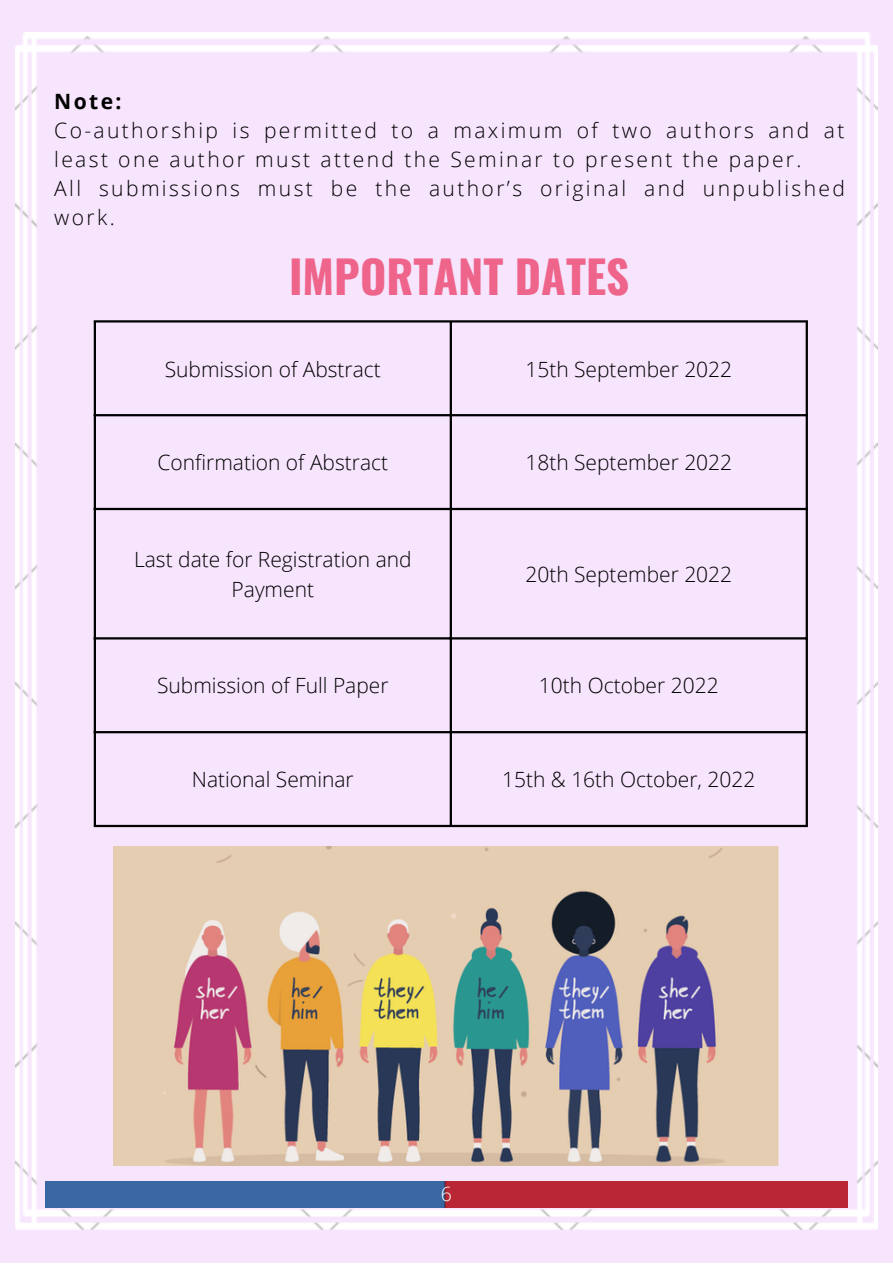
<style>
.page{position:relative;width:893px;height:1264px;background:#fff}
.page>*{position:absolute;margin:0;border:0;box-sizing:border-box;transform-origin:0 0}
.t1{font:700 45px "Oswald";color:#ee648a}
.t2{font:300 21.15px/29px "Open Sans";letter-spacing:.115em;color:#000}
.t3{font:700 21.15px "Open Sans";color:#000}
.t4{font:300 21px/29.2px "Open Sans";color:#000;text-align:center}
.t5{font:300 19.5px "Open Sans";color:#fff}
</style>
<div class="page">
<div style="left:0;top:0;width:892px;height:1262px;background:#f7e4fd"></div>
<img style="left:16px;top:33px;width:861px;height:1196px">
<hr style="left:94px;top:322px;width:2px;height:502px;background:#000">
<hr style="left:449px;top:322px;width:3px;height:502px;background:#000">
<hr style="left:805px;top:322px;width:2px;height:502px;background:#000">
<hr style="left:94px;top:320px;width:713px;height:2px;background:#000">
<hr style="left:94px;top:414px;width:713px;height:2px;background:#000">
<hr style="left:94px;top:508px;width:713px;height:2px;background:#000">
<hr style="left:94px;top:637px;width:713px;height:2px;background:#000">
<hr style="left:94px;top:731px;width:713px;height:2px;background:#000">
<hr style="left:94px;top:824px;width:713px;height:3px;background:#000">
<img style="left:45px;top:1181px;width:802px;height:26px">
<img style="left:113px;top:846px;width:665px;height:319px">
<p class="t3" style="left:54px;top:86px;width:69px">Note:</p>
<p class="t2" style="left:54px;top:115px;width:792px">Co-authorship is permitted to a maximum of two authors and at least one author must attend the Seminar to present the paper.<br>All submissions must be the author’s original and unpublished work.</p>
<h1 class="t1" style="left:289px;top:241px;width:342px">IMPORTANT DATES</h1>
<p class="t4" style="left:165px;top:354px;width:218px">Submission of Abstract</p>
<p class="t4" style="left:525px;top:354px;width:208px">15th September 2022</p>
<p class="t4" style="left:157px;top:447px;width:232px">Confirmation of Abstract</p>
<p class="t4" style="left:525px;top:447px;width:208px">18th September 2022</p>
<p class="t4" style="left:134px;top:544px;width:279px">Last date for Registration and<br>Payment</p>
<p class="t4" style="left:525px;top:559px;width:208px">20th September 2022</p>
<p class="t4" style="left:157px;top:670px;width:233px">Submission of Full Paper</p>
<p class="t4" style="left:539px;top:670px;width:181px">10th October 2022</p>
<p class="t4" style="left:192px;top:764px;width:163px">National Seminar</p>
<p class="t4" style="left:502px;top:764px;width:255px">15th &amp; 16th October, 2022</p>
<p class="t5" style="left:441px;top:1180px;width:13px">6</p>
</div>
